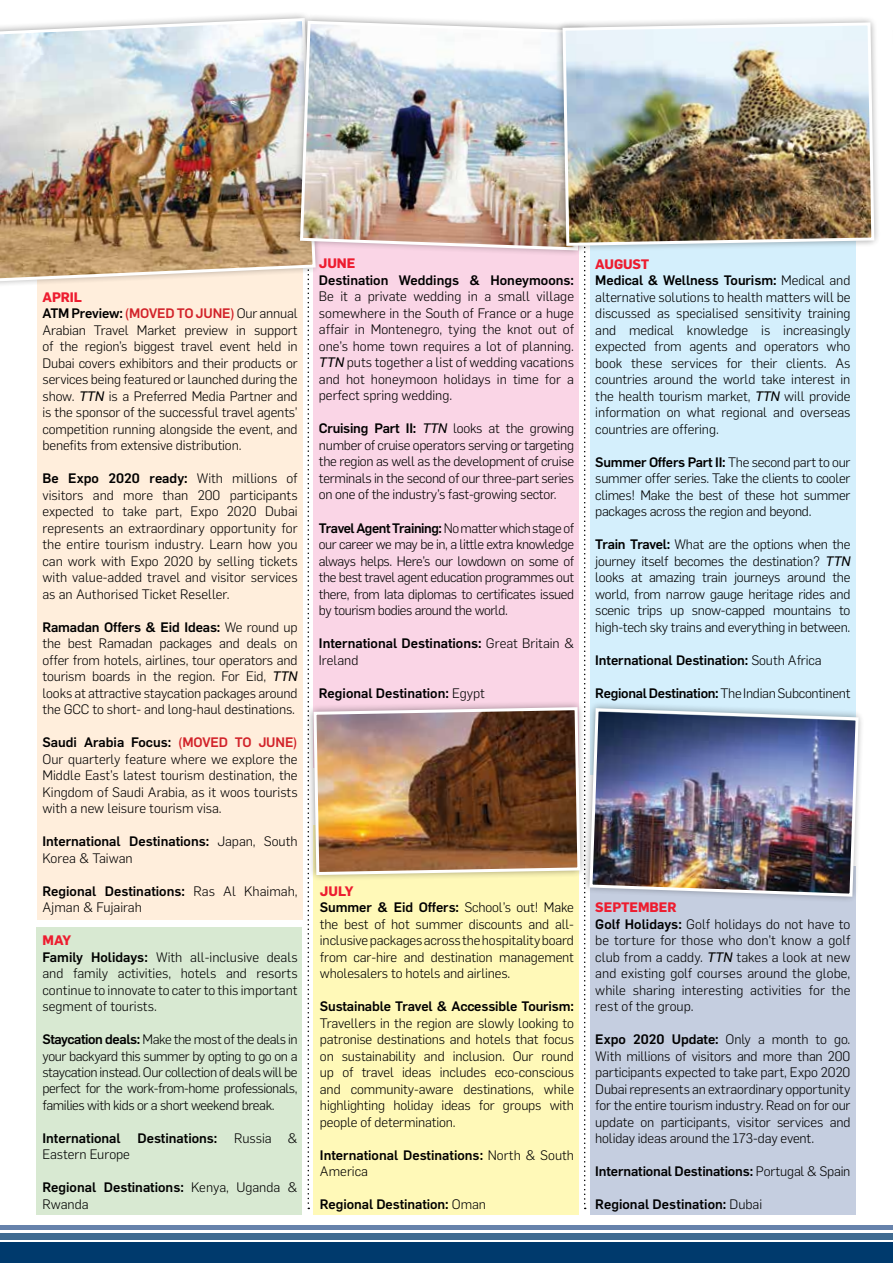
<style>
.page{position:relative;width:893px;height:1263px;background:#fff}
.page>*{position:absolute;margin:0;border:0;box-sizing:border-box;transform-origin:0 0}
.t1{font:300 13.5px/16.5px "Flama";letter-spacing:-.01em;color:#000;text-align:justify}
.t2{font:500 13.5px/16.5px "Flama";color:#000}
.t3{font:700 13.5px "Flama";color:#ed1c2f}
.s1{font-weight:700;color:#ed1c2f}
.s2{font-weight:500}
.s3{font-weight:500;color:#d2232a}
.s4{font-family:"Flama Basic";font-weight:400;font-style:italic}
.s5{font-weight:300}
</style>
<div class="page">
<div style="left:0;top:1243px;width:893px;height:20px;background:#003a6d"></div>
<div style="left:0;top:1233px;width:893px;height:6px;background:#406b91"></div>
<hr style="left:0;top:1226px;width:893px;height:4px;background:#6682ab">
<div style="left:37px;top:257px;width:266px;height:663px;background:#ffeedc"></div>
<div style="left:590px;top:866px;width:265px;height:349px;background:#c5cee0"></div>
<div style="left:590px;top:232px;width:265px;height:543px;background:#d4effc"></div>
<div style="left:314px;top:825px;width:265px;height:390px;background:#fff9b8"></div>
<div style="left:37px;top:927px;width:265px;height:288px;background:#d8e9d2"></div>
<div style="left:314px;top:222px;width:265px;height:545px;background:#fad5e6"></div>
<svg style="left:308px;top:292px;width:1px;height:917px"></svg>
<svg style="left:584px;top:260px;width:2px;height:949px"></svg>
<img style="left:0;top:16px;width:317px;height:268px">
<svg style="left:307px;top:699px;width:279px;height:184px"></svg>
<img style="left:312px;top:706px;width:269px;height:170px">
<svg style="left:581px;top:700px;width:281px;height:205px"></svg>
<img style="left:588px;top:707px;width:272px;height:191px">
<svg style="left:292px;top:14px;width:294px;height:244px"></svg>
<img style="left:298px;top:19px;width:257px;height:233px">
<svg style="left:555px;top:15px;width:323px;height:238px"></svg>
<img style="left:561px;top:21px;width:315px;height:226px">
<p class="t1" style="left:43px;top:288px;width:257px;text-align:left"><span class="s1">APRIL<br></span><span class="s2">ATM Preview:</span> <span class="s3">(MOVED TO JUNE)</span> Our annual Arabian Travel Market preview in support of the region’s biggest travel event held in Dubai covers exhibitors and their products or services being featured or launched during the show. <span class="s4">TTN</span> is a Preferred Media Partner and is the sponsor of the successful travel agents’ competition running alongside the event, and benefits from extensive distribution.</p>
<p class="t1" style="left:43px;top:469px;width:257px"><span class="s2">Be Expo 2020 ready:</span> With millions of visitors and more than 200 participants expected to take part, Expo 2020 Dubai represents an extraordinary opportunity for the entire tourism industry. Learn how you can work with Expo 2020 by selling tickets with value-added travel and visitor services as an Authorised Ticket Reseller.</p>
<p class="t1" style="left:43px;top:618px;width:257px"><span class="s2">Ramadan Offers &amp; Eid Ideas:</span> We round up the best Ramadan packages and deals on offer from hotels, airlines, tour operators and tourism boards in the region. For Eid, <span class="s4">TTN </span>looks at attractive staycation packages around the GCC to short- and long-haul destinations.</p>
<p class="t1" style="left:43px;top:733px;width:257px"><span class="s2">Saudi Arabia Focus:</span> <span class="s3">(MOVED TO JUNE)<br></span>Our quarterly feature where we explore the Middle East’s latest tourism destination, the Kingdom of Saudi Arabia, as it woos tourists with a new leisure tourism visa.</p>
<p class="t2" style="left:43px;top:832px;width:257px">International Destinations: <span class="s5">Japan, South<br>Korea &amp; Taiwan</span></p>
<p class="t1" style="left:43px;top:882px;width:257px"><span class="s2">Regional Destinations:</span> Ras Al Khaimah,<br>Ajman &amp; Fujairah</p>
<p class="t1" style="left:43px;top:931px;width:257px;text-align:left"><span class="s1">MAY<br></span><span class="s2">Family Holidays:</span> With all-inclusive deals and family activities, hotels and resorts continue to innovate to cater to this important segment of tourists.</p>
<p class="t1" style="left:43px;top:1030px;width:257px"><span class="s2">Staycation deals:</span> Make the most of the deals in your backyard this summer by opting to go on a staycation instead. Our collection of deals will be perfect for the work-from-home professionals, families with kids or a short weekend break.</p>
<p class="t2" style="left:43px;top:1129px;width:257px">International Destinations: <span class="s5">Russia &amp;<br>Eastern Europe</span></p>
<p class="t2" style="left:43px;top:1178px;width:257px">Regional Destinations: <span class="s5">Kenya, Uganda &amp;<br>Rwanda</span></p>
<p class="t3" style="left:319px;top:254px;width:38px">JUNE</p>
<p class="t2" style="left:319px;top:271px;width:257px">Destination Weddings &amp; Honeymoons:</p>
<p class="t1" style="left:319px;top:288px;width:257px">Be it a private wedding in a small village somewhere in the South of France or a huge affair in Montenegro, tying the knot out of one’s home town requires a lot of planning.<br><span class="s4">TTN</span> puts together a list of wedding vacations and hot honeymoon holidays in time for a perfect spring wedding.</p>
<p class="t1" style="left:319px;top:420px;width:257px"><span class="s2">Cruising Part II:</span> <span class="s4">TTN</span> looks at the growing number of cruise operators serving or targeting the region as well as the development of cruise terminals in the second of our three-part series on one of the industry’s fast-growing sector.</p>
<p class="t1" style="left:319px;top:519px;width:257px"><span class="s2">Travel Agent Training:</span> No matter which stage of our career we may be in, a little extra knowledge always helps. Here’s our lowdown on some of the best travel agent education programmes out there, from Iata diplomas to certificates issued by tourism bodies around the world.</p>
<p class="t2" style="left:319px;top:634px;width:257px">International Destinations: <span class="s5">Great Britain &amp;<br>Ireland</span></p>
<p class="t2" style="left:319px;top:683px;width:168px">Regional Destination: <span class="s5">Egypt</span></p>
<p class="t1" style="left:595px;top:255px;width:257px;text-align:left"><span class="s1">AUGUST<br></span><span class="s2">Medical &amp; Wellness Tourism:</span> Medical and alternative solutions to health matters will be discussed as specialised sensitivity training and medical knowledge is increasingly expected from agents and operators who book these services for their clients. As countries around the world take interest in the health tourism market, <span class="s4">TTN</span> will provide information on what regional and overseas countries are offering.</p>
<p class="t1" style="left:595px;top:453px;width:257px"><span class="s2">Summer Offers Part II:</span> The second part to our summer offer series. Take the clients to cooler climes! Make the best of these hot summer packages across the region and beyond.</p>
<p class="t1" style="left:595px;top:535px;width:257px"><span class="s2">Train Travel:</span> What are the options when the journey itself becomes the destination? <span class="s4">TTN </span>looks at amazing train journeys around the world, from narrow gauge heritage rides and scenic trips up snow-capped mountains to high-tech sky trains and everything in between.</p>
<p class="t2" style="left:595px;top:650px;width:228px">International Destination: <span class="s5">South Africa</span></p>
<p class="t1" style="left:595px;top:684px;width:257px"><span class="s2">Regional Destination:</span> The Indian Subcontinent</p>
<p class="t1" style="left:320px;top:882px;width:256px;text-align:left"><span class="s1">JULY<br></span><span class="s2">Summer &amp; Eid Offers:</span> School’s out! Make the best of hot summer discounts and all&shy;inclusive packages across the hospitality board from car-hire and destination management wholesalers to hotels and airlines.</p>
<p class="t2" style="left:320px;top:997px;width:256px">Sustainable Travel &amp; Accessible Tourism:</p>
<p class="t1" style="left:320px;top:1014px;width:256px">Travellers in the region are slowly looking to patronise destinations and hotels that focus on sustainability and inclusion. Our round up of travel ideas includes eco-conscious and community-aware destinations, while highlighting holiday ideas for groups with people of determination.</p>
<p class="t2" style="left:320px;top:1145px;width:256px">International Destinations: <span class="s5">North &amp; South<br>America</span></p>
<p class="t2" style="left:320px;top:1195px;width:168px">Regional Destination: <span class="s5">Oman</span></p>
<p class="t1" style="left:595px;top:898px;width:257px;text-align:left"><span class="s1">SEPTEMBER<br></span><span class="s2">Golf Holidays:</span> Golf holidays do not have to be torture for those who don’t know a golf club from a caddy. <span class="s4">TTN</span> takes a look at new and existing golf courses around the globe, while sharing interesting activities for the rest of the group.</p>
<p class="t1" style="left:595px;top:1030px;width:257px"><span class="s2">Expo 2020 Update:</span> Only a month to go.<br>With millions of visitors and more than 200 participants expected to take part, Expo 2020<br>Dubai represents an extraordinary opportunity for the entire tourism industry. Read on for our update on participants, visitor services and holiday ideas around the 173-day event.</p>
<p class="t2" style="left:595px;top:1162px;width:257px">International Destinations: <span class="s5">Portugal &amp; Spain</span></p>
<p class="t2" style="left:595px;top:1195px;width:168px">Regional Destination: <span class="s5">Dubai</span></p>
</div>
